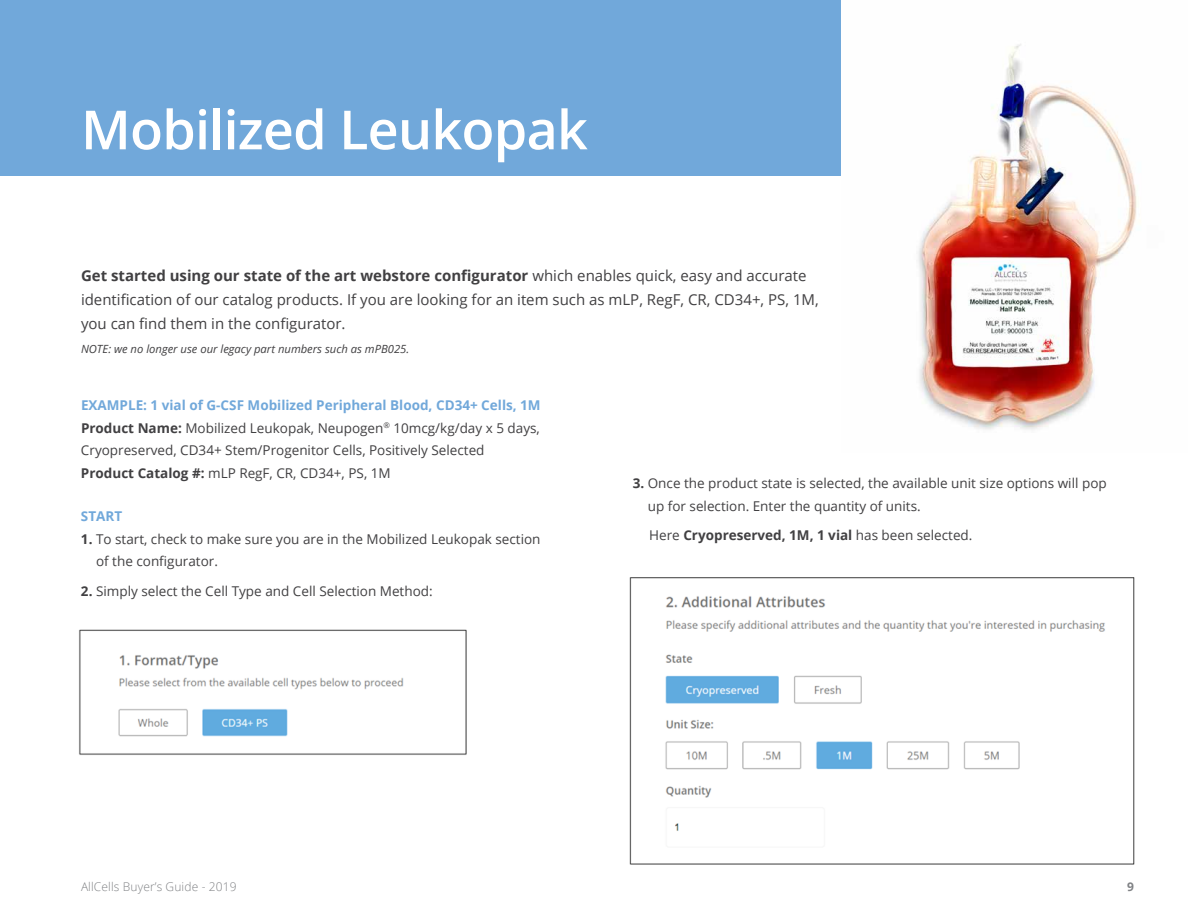
<style>
.page{position:relative;width:1188px;height:918px;background:#fff}
.page>*{position:absolute;margin:0;border:0;box-sizing:border-box;transform-origin:0 0}
.t1{font:600 54px "Open Sans";letter-spacing:-.015em;color:#fff}
.t2{font:15px/24px "Open Sans";color:#414042}
.t3{font:13.5px/22.5px "Open Sans";color:#414042}
.t4{font:700 13.5px "Open Sans";color:#414042}
.t5{font:700 13.5px "Open Sans";color:#71a8da}
.t6{font:300 12px "Open Sans";letter-spacing:.01em;color:#808285}
.t7{font:700 12px "Open Sans";color:#808285}
.t8{font:italic 11.25px "Open Sans";color:#414042}
.s1{font-weight:700}
.s2{font-weight:700;color:#71a8da}
.s3{font-weight:400}
</style>
<div class="page">
<img style="left:79px;top:629px;width:388px;height:126px">
<img style="left:629px;top:577px;width:506px;height:288px">
<div style="left:0;top:0;width:842px;height:176px;background:#71a8da"></div>
<img style="left:918px;top:44px;width:219px;height:386px">
<h1 class="t1" style="left:81px;top:93px;width:508px">Mobilized Leukopak</h1>
<p class="t2" style="left:81px;top:264px;width:739px"><span class="s1">Get started using our state of the art webstore configurator</span> which enables quick, easy and accurate identification of our catalog products. If you are looking for an item such as mLP, RegF, CR, CD34+, PS, 1M, you can find them in the configurator.</p>
<p class="t8" style="left:81px;top:342px;width:330px">NOTE: we no longer use our legacy part numbers such as mPB025.</p>
<p class="t3" style="left:81px;top:394px;width:461px"><span class="s2">EXAMPLE: 1 vial of G-CSF Mobilized Peripheral Blood, CD34+ Cells, 1M </span><span class="s1">Product Name:</span> Mobilized Leukopak, Neupogen<sup>®</sup> 10mcg/kg/day x 5 days, Cryopreserved, CD34+ Stem/Progenitor Cells, Positively Selected <span class="s1">Product Catalog #:</span> mLP RegF, CR, CD34+, PS, 1M</p>
<p class="t5" style="left:81px;top:507px;width:43px">START</p>
<p class="t3" style="left:96px;top:527px;width:446px;text-indent:-15px"><span class="s1">1.</span> To start, check to make sure you are in the Mobilized Leukopak section of the configurator.</p>
<p class="t3" style="left:81px;top:579px;width:353px"><span class="s1">2.</span> Simply select the Cell Type and Cell Selection Method:</p>
<p class="t3" style="left:648px;top:472px;width:460px;text-indent:-15px"><span class="s1">3.</span> Once the product state is selected, the available unit size options will pop up for selection. Enter the quantity of units.</p>
<p class="t4" style="left:649px;top:526px;width:325px"><span class="s3">Here</span> Cryopreserved, 1M, 1 vial <span class="s3">has been selected.</span></p>
<p class="t6" style="left:81px;top:878px;width:157px">AllCells Buyer’s Guide - 2019</p>
<p class="t7" style="left:1127px;top:878px;width:8px">9</p>
</div>
